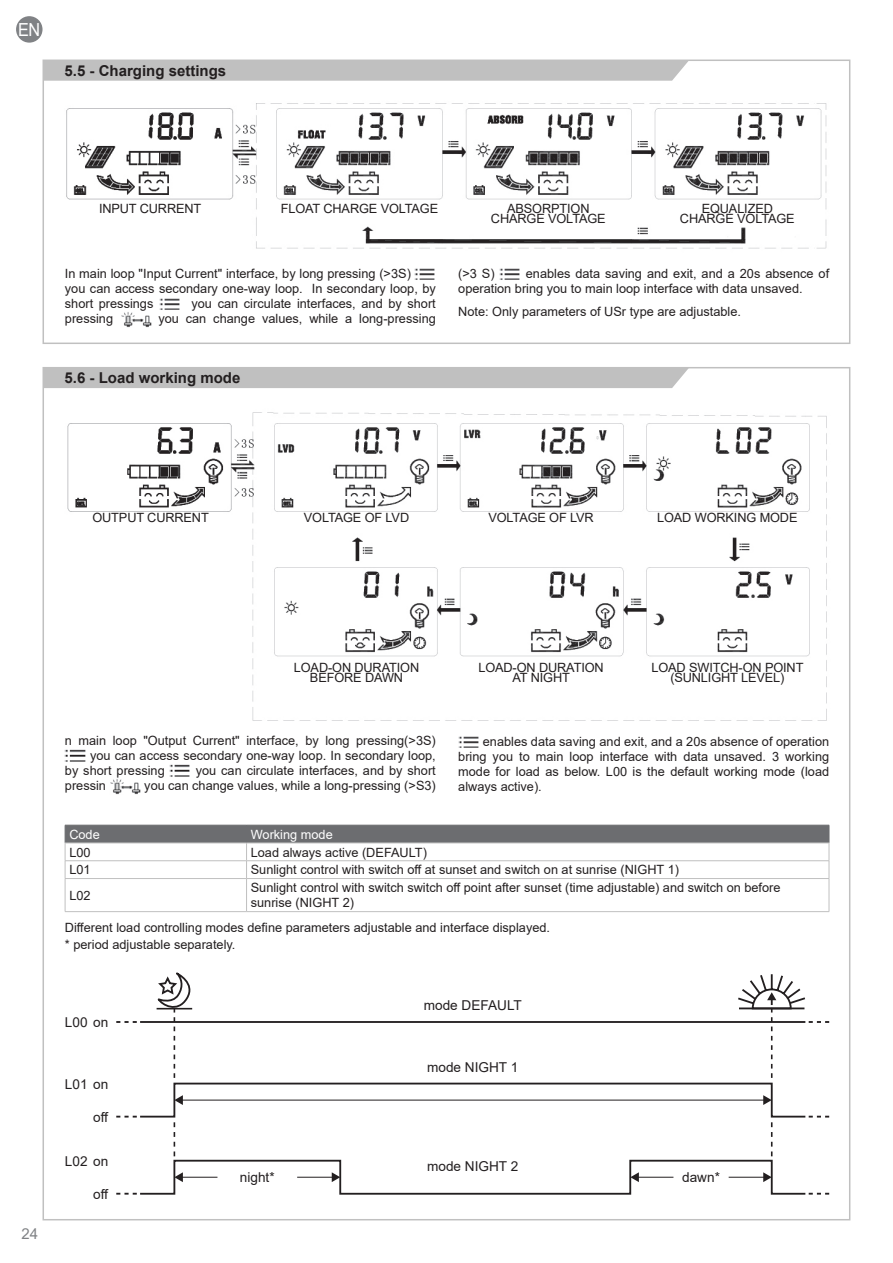
<style>
.page{position:relative;width:893px;height:1263px;background:#fff}
.page>*{position:absolute;margin:0;border:0;box-sizing:border-box;transform-origin:0 0}
.t1{font:18px "Arial";color:#fff;scale:.9 1}
.t2{font:700 15px "Arial";color:#231f20}
.t3{font:15px "Arial";color:#808285}
.t4{font:13.65px "Arial";color:#231f20}
.t5{font:12.75px/15px "Arial";color:#231f20}
.t6{font:12.75px "Arial";color:#fff}
</style>
<div class="page">
<div style="left:16px;top:16px;width:27px;height:27px;background:#808285;border-radius:50%"></div>
<svg style="left:65px;top:825px;width:765px;height:53px"></svg>
<hr style="left:65px;top:878px;width:182px;height:1px;background:#c0c0c0">
<hr style="left:65px;top:879px;width:1px;height:32px;background:#c0c0c0">
<hr style="left:247px;top:878px;width:582px;height:1px;background:#c0c0c0">
<hr style="left:246px;top:879px;width:1px;height:32px;background:#c0c0c0">
<hr style="left:829px;top:879px;width:1px;height:32px;background:#c0c0c0">
<hr style="left:65px;top:911px;width:182px;height:1px;background:#c0c0c0">
<hr style="left:247px;top:911px;width:582px;height:1px;background:#c0c0c0">
<img style="left:415px;top:268px;width:20px;height:12px">
<img style="left:159px;top:298px;width:21px;height:12px">
<img style="left:121px;top:312px;width:30px;height:16px">
<img style="left:65px;top:749px;width:21px;height:13px">
<img style="left:170px;top:764px;width:20px;height:13px">
<img style="left:110px;top:779px;width:31px;height:15px">
<img style="left:500px;top:268px;width:20px;height:12px">
<img style="left:458px;top:736px;width:21px;height:12px">
<div style="left:46px;top:63px;width:641px;height:18px;background:#c0c0c0"></div>
<div style="left:46px;top:370px;width:641px;height:18px;background:#c0c0c0"></div>
<div style="left:43px;top:60px;width:807px;height:284px;border:2px solid #c0c0c0"></div>
<img style="left:66px;top:103px;width:761px;height:146px">
<img style="left:67px;top:412px;width:760px;height:309px">
<svg style="left:116px;top:1021px;width:21px;height:2px"></svg>
<svg style="left:116px;top:1116px;width:21px;height:1px"></svg>
<svg style="left:809px;top:1116px;width:20px;height:1px"></svg>
<svg style="left:116px;top:1193px;width:21px;height:1px"></svg>
<svg style="left:809px;top:1193px;width:20px;height:1px"></svg>
<svg style="left:140px;top:1021px;width:666px;height:174px"></svg>
<hr style="left:181px;top:1100px;width:584px;height:1px;background:#231f20">
<svg style="left:174px;top:1095px;width:9px;height:10px"></svg>
<svg style="left:763px;top:1095px;width:9px;height:10px"></svg>
<hr style="left:181px;top:1177px;width:36px;height:1px;background:#231f20">
<svg style="left:174px;top:1172px;width:9px;height:10px"></svg>
<hr style="left:297px;top:1177px;width:36px;height:1px;background:#231f20">
<svg style="left:332px;top:1172px;width:8px;height:10px"></svg>
<hr style="left:637px;top:1177px;width:36px;height:1px;background:#231f20">
<svg style="left:630px;top:1172px;width:9px;height:10px"></svg>
<hr style="left:729px;top:1177px;width:36px;height:1px;background:#231f20">
<svg style="left:763px;top:1172px;width:9px;height:10px"></svg>
<svg style="left:174px;top:1122px;width:1px;height:34px"></svg>
<svg style="left:771px;top:1122px;width:1px;height:34px"></svg>
<svg style="left:156px;top:972px;width:673px;height:106px"></svg>
<hr style="left:157px;top:1008px;width:35px;height:1px;background:#231f20">
<h1 class="t1" style="left:18px;top:17px;width:26px">EN</h1>
<p class="t2" style="left:65px;top:60px;width:163px">5.5 - Charging settings</p>
<p class="t5" style="left:99px;top:201px;width:104px">INPUT CURRENT</p>
<p class="t5" style="left:281px;top:201px;width:159px">FLOAT CHARGE VOLTAGE</p>
<p class="t5" style="left:507px;top:201px;width:84px">ABSORPTION</p>
<p class="t5" style="left:491px;top:211px;width:116px">CHARGE VOLTAGE</p>
<p class="t5" style="left:702px;top:201px;width:73px">EQUALIZED</p>
<p class="t5" style="left:680px;top:211px;width:116px">CHARGE VOLTAGE</p>
<p class="t5" style="left:65px;top:266px;width:372px">In main loop "Input Current" interface, by long pressing (&gt;3S)<br>you can access secondary one-way loop. In secondary loop, by short pressings</p>
<p class="t5" style="left:192px;top:296px;width:246px">you can circulate interfaces, and by short</p>
<p class="t5" style="left:65px;top:311px;width:50px">pressing</p>
<p class="t5" style="left:158px;top:311px;width:279px">you can change values, while a long-pressing</p>
<p class="t2" style="left:65px;top:367px;width:177px">5.6 - Load working mode</p>
<p class="t5" style="left:458px;top:266px;width:372px;text-indent:68px">enables data saving and exit, and a 20s absence of operation bring you to main loop interface with data unsaved.</p>
<p class="t5" style="left:458px;top:304px;width:284px">Note: Only parameters of USr type are adjustable.</p>
<p class="t5" style="left:458px;top:266px;width:38px">(&gt;3 S)</p>
<p class="t5" style="left:92px;top:510px;width:118px">OUTPUT CURRENT</p>
<p class="t5" style="left:304px;top:510px;width:107px">VOLTAGE OF LVD</p>
<p class="t5" style="left:488px;top:510px;width:107px">VOLTAGE OF LVR</p>
<p class="t5" style="left:657px;top:510px;width:142px">LOAD WORKING MODE</p>
<p class="t3" style="left:21px;top:1223px;width:18px">24</p>
<p class="t5" style="left:294px;top:660px;width:127px">LOAD-ON DURATION</p>
<p class="t5" style="left:310px;top:670px;width:95px">BEFORE DAWN</p>
<p class="t5" style="left:65px;top:733px;width:372px">n main loop "Output Current" interface, by long pressing(&gt;3S)</p>
<p class="t5" style="left:90px;top:748px;width:347px">you can access secondary one-way loop. In secondary loop,</p>
<p class="t5" style="left:65px;top:763px;width:101px">by short pressing</p>
<p class="t5" style="left:196px;top:763px;width:242px">you can circulate interfaces, and by short</p>
<p class="t5" style="left:65px;top:778px;width:43px">pressin</p>
<p class="t5" style="left:144px;top:778px;width:293px">you can change values, while a long-pressing (&gt;S3)</p>
<p class="t5" style="left:478px;top:660px;width:127px">LOAD-ON DURATION</p>
<p class="t5" style="left:512px;top:670px;width:59px">AT NIGHT</p>
<p class="t5" style="left:651px;top:660px;width:154px">LOAD SWITCH-ON POINT</p>
<p class="t5" style="left:670px;top:670px;width:116px">(SUNLIGHT LEVEL)</p>
<p class="t5" style="left:458px;top:734px;width:372px;text-align:justify;text-indent:25px">enables data saving and exit, and a 20s absence of operation bring you to main loop interface with data unsaved. 3 working mode for load as below. L00 is the default working mode (load always active).</p>
<p class="t6" style="left:69px;top:825px;width:32px">Code</p>
<p class="t6" style="left:251px;top:825px;width:83px">Working mode</p>
<p class="t5" style="left:69px;top:844px;width:23px">L00</p>
<p class="t5" style="left:251px;top:844px;width:178px">Load always active (DEFAULT)</p>
<p class="t5" style="left:69px;top:862px;width:23px">L01</p>
<p class="t5" style="left:251px;top:862px;width:430px">Sunlight control with switch off at sunset and switch on at sunrise (NIGHT 1)</p>
<p class="t5" style="left:69px;top:888px;width:23px">L02</p>
<p class="t5" style="left:251px;top:880px;width:531px">Sunlight control with switch switch off point after sunset (time adjustable) and switch on before sunrise (NIGHT 2)</p>
<p class="t5" style="left:65px;top:920px;width:487px">Different load controlling modes define parameters adjustable and interface displayed.</p>
<p class="t5" style="left:65px;top:936px;width:172px">* period adjustable separately.</p>
<p class="t4" style="left:65px;top:1013px;width:45px">L00 on</p>
<p class="t4" style="left:65px;top:1074px;width:45px">L01 on</p>
<p class="t4" style="left:93px;top:1107px;width:17px">off</p>
<p class="t4" style="left:65px;top:1151px;width:45px">L02 on</p>
<p class="t4" style="left:93px;top:1184px;width:17px">off</p>
<p class="t4" style="left:424px;top:996px;width:100px">mode DEFAULT</p>
<p class="t4" style="left:427px;top:1058px;width:93px">mode NIGHT 1</p>
<p class="t4" style="left:427px;top:1156px;width:93px">mode NIGHT 2</p>
<p class="t4" style="left:240px;top:1168px;width:36px">night*</p>
<p class="t4" style="left:682px;top:1168px;width:39px">dawn*</p>
</div>
